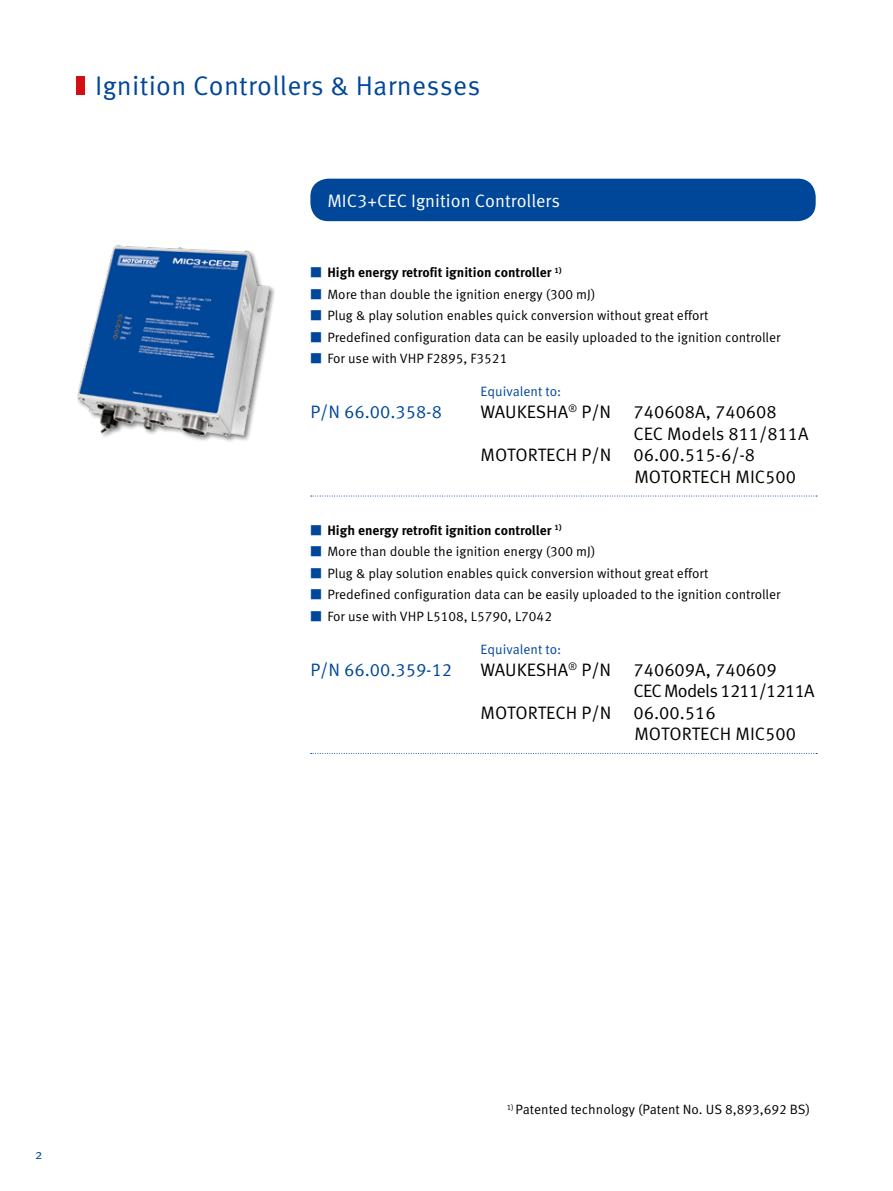
<style>
.page{position:relative;width:893px;height:1191px;background:#fff}
.page>*{position:absolute;margin:0;border:0;box-sizing:border-box;transform-origin:0 0}
.t1{font:27px "Meta Pro Norm";letter-spacing:.01em;color:#004799}
.Aufzählungen{font:18px "Meta Pro Norm";color:#000}
.Ohne_Trenner{font:18px "Meta Pro Norm";color:#000}
.Trenner{font:18px "Meta Pro Norm";color:#000}
.Aufzählungen-2{font:18px "Meta Pro Norm";color:#004799}
.Aufzählungen-3{font:18px "Meta Pro Norm";color:#fff}
.Aufzählungen-4{font:18px "Meta Pro Norm";letter-spacing:-.04em;color:#000}
._02_Tabellentext{font:13.5px "Meta Pro Norm";color:#000}
.t2{font:700 13.5px "Meta Pro";color:#000}
.Aufzählungen-5{font:13.5px "Meta Pro Norm";color:#004799}
.s1{font-family:"Meta Pro Norm";font-weight:400;color:#004799}
.s2{color:#004799}
</style>
<div class="page">
<div style="left:77px;top:77px;width:8px;height:18px;background:#d40f14"></div>
<svg style="left:311px;top:495px;width:506px;height:1px"></svg>
<svg style="left:311px;top:753px;width:506px;height:1px"></svg>
<div style="left:310px;top:179px;width:506px;height:42px;background:#004799;border-radius:18px"></div>
<img style="left:77px;top:244px;width:198px;height:198px">
<p class="t1" style="left:95px;top:65px;width:387px">Ignition Controllers &amp; Harnesses</p>
<p class="Aufzählungen-3" style="left:327px;top:187px;width:234px">MIC3+CEC Ignition Controllers</p>
<p class="t2" style="left:310px;top:262px;width:253px"><span class="s1">■</span> High energy retrofit ignition controller <sup>1)</sup></p>
<p class="_02_Tabellentext" style="left:310px;top:284px;width:286px"><span class="s2">■</span> More than double the ignition energy (300 mJ)</p>
<p class="_02_Tabellentext" style="left:310px;top:305px;width:399px"><span class="s2">■</span> Plug &amp; play solution enables quick conversion without great effort</p>
<p class="_02_Tabellentext" style="left:310px;top:327px;width:472px"><span class="s2">■</span> Predefined configuration data can be easily uploaded to the ignition controller</p>
<p class="_02_Tabellentext" style="left:310px;top:348px;width:198px"><span class="s2">■</span> For use with VHP F2895, F3521</p>
<p class="Aufzählungen-5" style="left:480px;top:381px;width:82px">Equivalent to:</p>
<p class="Aufzählungen-2" style="left:310px;top:398px;width:133px">P/N 66.00.358-8</p>
<p class="Aufzählungen" style="left:480px;top:398px;width:298px">WAUKESHA<sup>®</sup> P/N 740608A, 740608</p>
<p class="Aufzählungen" style="left:634px;top:420px;width:177px">CEC Models 811/811A</p>
<p class="Ohne_Trenner" style="left:480px;top:441px;width:276px">MOTORTECH P/N 06.00.515-6/-8</p>
<p class="Trenner" style="left:634px;top:463px;width:163px">MOTORTECH MIC500</p>
<p class="t2" style="left:310px;top:519px;width:253px"><span class="s1">■</span> High energy retrofit ignition controller <sup>1)</sup></p>
<p class="_02_Tabellentext" style="left:310px;top:541px;width:286px"><span class="s2">■</span> More than double the ignition energy (300 mJ)</p>
<p class="_02_Tabellentext" style="left:310px;top:563px;width:399px"><span class="s2">■</span> Plug &amp; play solution enables quick conversion without great effort</p>
<p class="_02_Tabellentext" style="left:310px;top:584px;width:472px"><span class="s2">■</span> Predefined configuration data can be easily uploaded to the ignition controller</p>
<p class="_02_Tabellentext" style="left:310px;top:606px;width:243px"><span class="s2">■</span> For use with VHP L5108, L5790, L7042</p>
<p class="Aufzählungen-5" style="left:480px;top:639px;width:82px">Equivalent to:</p>
<p class="Aufzählungen-2" style="left:310px;top:655px;width:143px">P/N 66.00.359-12</p>
<p class="Aufzählungen" style="left:480px;top:655px;width:298px">WAUKESHA<sup>®</sup> P/N 740609A, 740609</p>
<p class="Aufzählungen-4" style="left:634px;top:677px;width:183px">CEC Models 1211/1211A</p>
<p class="Ohne_Trenner" style="left:480px;top:699px;width:237px">MOTORTECH P/N 06.00.516</p>
<p class="Trenner" style="left:634px;top:720px;width:163px">MOTORTECH MIC500</p>
<p class="Aufzählungen-5" style="left:35px;top:1143px;width:9px">2</p>
<p class="_02_Tabellentext" style="left:507px;top:1099px;width:305px"><sup>1)</sup> Patented technology (Patent No. US 8,893,692 BS)</p>
</div>
